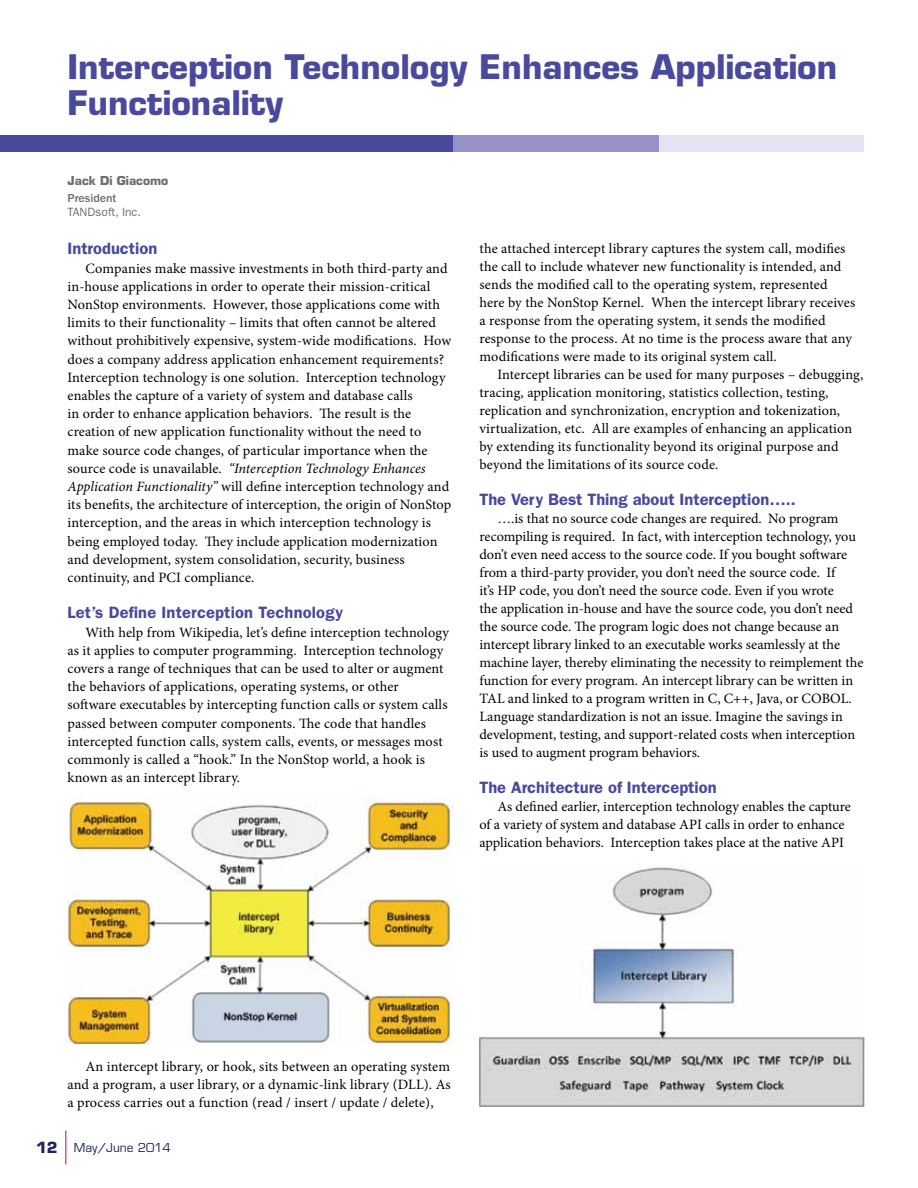
<style>
.page{position:relative;width:918px;height:1188px;background:#fff}
.page>*{position:absolute;margin:0;border:0;box-sizing:border-box;transform-origin:0 0}
.t1{font:700 33px/36px "Eurostile LT Std";color:#49499e}
.t2{font:600 16.5px "ITC Franklin Gothic Std";color:#49499e}
.t3{font:14.25px/18.1px "Minion Pro";letter-spacing:.005em;color:#000}
.t4{font:12px "Eurostile LT Std";color:#202859}
.t5{font:700 12px "Eurostile LT Std";color:#6d6e71}
.t6{font:12px "ITC Franklin Gothic Std";color:#6d6e71}
.t7{font:500 12px "ITC Franklin Gothic Std";color:#6d6e71}
.s1{font-style:italic}
.s2{font-weight:700;font-size:15px}
</style>
<div class="page">
<hr style="left:65px;top:1131px;width:1px;height:33px;background:#d6158d">
<img style="left:479px;top:867px;width:385px;height:240px">
<img style="left:68px;top:797px;width:384px;height:247px">
<div style="left:398px;top:135px;width:466px;height:17px;background:#e4e3f2"></div>
<div style="left:192px;top:135px;width:466px;height:17px;background:#9691c6"></div>
<div style="left:0;top:135px;width:453px;height:17px;background:#49499e"></div>
<h1 class="t1" style="left:68px;top:49px;width:771px">Interception Technology Enhances Application<br>Functionality</h1>
<p class="t5" style="left:68px;top:173px;width:102px">Jack Di Giacomo</p>
<p class="t7" style="left:68px;top:191px;width:50px">President</p>
<p class="t6" style="left:68px;top:205px;width:75px">TANDsoft, Inc.</p>
<p class="t2" style="left:68px;top:239px;width:91px">Introduction</p>
<p class="t3" style="left:68px;top:259px;width:385px;text-indent:18px">Companies make massive investments in both third-party and in-house applications in order to operate their mission-critical NonStop environments. However, those applications come with limits to their functionality – limits that often cannot be altered without prohibitively expensive, system-wide modifications. How does a company address application enhancement requirements?<br>Interception technology is one solution. Interception technology enables the capture of a variety of system and database calls<br>in order to enhance application behaviors. The result is the creation of new application functionality without the need to make source code changes, of particular importance when the source code is unavailable. <span class="s1">“Interception Technology Enhances Application Functionality”</span> will define interception technology and its benefits, the architecture of interception, the origin of NonStop interception, and the areas in which interception technology is being employed today. They include application modernization and development, system consolidation, security, business continuity, and PCI compliance.</p>
<p class="t2" style="left:68px;top:603px;width:277px">Let’s Define Interception Technology</p>
<p class="t3" style="left:68px;top:623px;width:383px;text-indent:18px">With help from Wikipedia, let’s define interception technology as it applies to computer programming. Interception technology covers a range of techniques that can be used to alter or augment the behaviors of applications, operating systems, or other software executables by intercepting function calls or system calls passed between computer components. The code that handles intercepted function calls, system calls, events, or messages most commonly is called a “hook.” In the NonStop world, a hook is known as an intercept library.</p>
<p class="t3" style="left:479px;top:240px;width:377px">the attached intercept library captures the system call, modifies the call to include whatever new functionality is intended, and sends the modified call to the operating system, represented here by the NonStop Kernel. When the intercept library receives a response from the operating system, it sends the modified response to the process. At no time is the process aware that any modifications were made to its original system call.</p>
<p class="t3" style="left:479px;top:366px;width:385px;text-indent:18px">Intercept libraries can be used for many purposes – debugging, tracing, application monitoring, statistics collection, testing, replication and synchronization, encryption and tokenization, virtualization, etc. All are examples of enhancing an application by extending its functionality beyond its original purpose and beyond the limitations of its source code.</p>
<p class="t2" style="left:479px;top:490px;width:318px">The Very Best Thing about Interception…..</p>
<p class="t3" style="left:479px;top:510px;width:386px;text-indent:18px">….is that no source code changes are required. No program recompiling is required. In fact, with interception technology, you don’t even need access to the source code. If you bought software from a third-party provider, you don’t need the source code. If<br>it’s HP code, you don’t need the source code. Even if you wrote<br>the application in-house and have the source code, you don’t need the source code. The program logic does not change because an intercept library linked to an executable works seamlessly at the machine layer, thereby eliminating the necessity to reimplement the function for every program. An intercept library can be written in TAL and linked to a program written in C, C++, Java, or COBOL.<br>Language standardization is not an issue. Imagine the savings in development, testing, and support-related costs when interception is used to augment program behaviors.</p>
<p class="t2" style="left:479px;top:778px;width:239px">The Architecture of Interception</p>
<p class="t3" style="left:479px;top:798px;width:373px;text-indent:18px">As defined earlier, interception technology enables the capture of a variety of system and database API calls in order to enhance application behaviors. Interception takes place at the native API</p>
<p class="t3" style="left:68px;top:1057px;width:385px;text-align:justify;text-indent:18px">An intercept library, or hook, sits between an operating system and a program, a user library, or a dynamic-link library (DLL). As a process carries out a function (read / insert / update / delete),</p>
<p class="t4" style="left:36px;top:1140px;width:136px"><span class="s2">12</span> May/June 2014</p>
</div>
